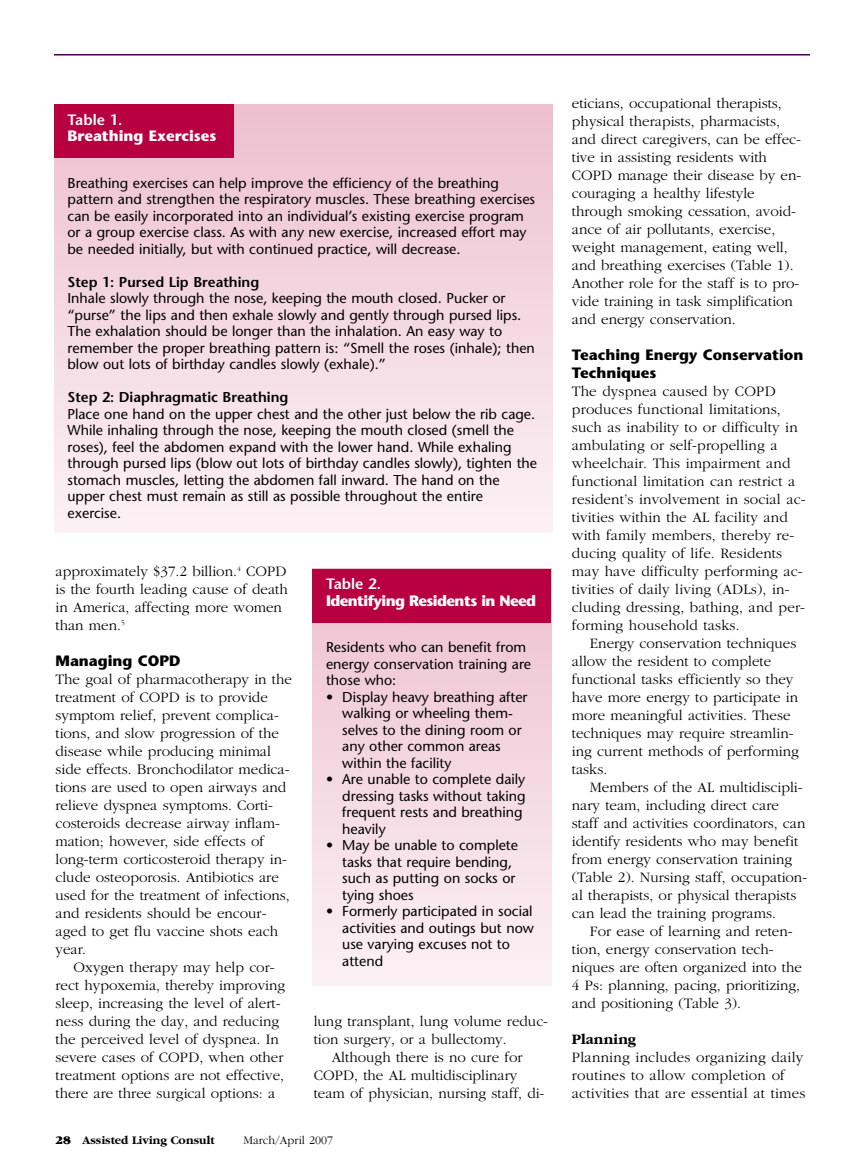
<style>
.page{position:relative;width:864px;height:1175px;background:#fff}
.page>*{position:absolute;margin:0;border:0;box-sizing:border-box;transform-origin:0 0}
.t1{font:300 15px/18px "Garamond";color:#000}
.t2{font:700 15px/18px "Stone Sans";color:#000}
.t3{font:700 15px "Stone Sans";letter-spacing:-.04em;color:#fff}
.t4{font:700 15px "Stone Sans";color:#fff}
.t5{font:600 15px "Stone Sans";color:#fff}
.t6{font:700 15px "Garamond";color:#000}
.t7{font:14.25px/16.5px "Stone Sans";color:#000}
.t8{font:600 14.25px "Stone Sans";color:#000}
.t9{font:700 12px "Garamond";color:#000}
.t10{font:300 12px "Garamond";color:#000}
.s1{font-weight:900}
</style>
<div class="page">
<hr style="left:54px;top:54px;width:756px;height:2px;background:#4a0053">
<div style="left:54px;top:104px;width:498px;height:428px;background:linear-gradient(to bottom,#edbfcf,#fbf1f5)"></div>
<div style="left:54px;top:104px;width:179px;height:54px;background:#b80041"></div>
<svg style="left:313px;top:622px;width:238px;height:364px;background:#f4dbe4"></svg>
<div style="left:313px;top:569px;width:238px;height:53px;background:#b80041"></div>
<p class="t5" style="left:68px;top:114px;width:57px">Table 1.</p>
<p class="t4" style="left:68px;top:130px;width:150px">Breathing Exercises</p>
<p class="t7" style="left:68px;top:176px;width:469px">Breathing exercises can help improve the efficiency of the breathing pattern and strengthen the respiratory muscles. These breathing exercises can be easily incorporated into an individual’s existing exercise program or a group exercise class. As with any new exercise, increased effort may be needed initially, but with continued practice, will decrease.</p>
<p class="t8" style="left:68px;top:276px;width:193px">Step 1: Pursed Lip Breathing</p>
<p class="t7" style="left:68px;top:292px;width:469px">Inhale slowly through the nose, keeping the mouth closed. Pucker or “purse” the lips and then exhale slowly and gently through pursed lips.<br>The exhalation should be longer than the inhalation. An easy way to remember the proper breathing pattern is: “Smell the roses (inhale); then blow out lots of birthday candles slowly (exhale).”</p>
<p class="t8" style="left:68px;top:392px;width:222px">Step 2: Diaphragmatic Breathing</p>
<p class="t7" style="left:68px;top:407px;width:471px">Place one hand on the upper chest and the other just below the rib cage.<br>While inhaling through the nose, keeping the mouth closed (smell the roses), feel the abdomen expand with the lower hand. While exhaling through pursed lips (blow out lots of birthday candles slowly), tighten the stomach muscles, letting the abdomen fall inward. The hand on the upper chest must remain as still as possible throughout the entire exercise.</p>
<p class="t1" style="left:56px;top:562px;width:234px">approximately $37.2 billion.<sup>4</sup> COPD is the fourth leading cause of death in America, affecting more women than men.<sup>5</sup></p>
<p class="t2" style="left:56px;top:653px;width:126px">Managing COPD</p>
<p class="t1" style="left:55px;top:670px;width:238px">The goal of pharmacotherapy in the treatment of COPD is to provide symptom relief, prevent complica&shy;tions, and slow progression of the disease while producing minimal side effects. Bronchodilator medica&shy;tions are used to open airways and relieve dyspnea symptoms. Corti&shy;costeroids decrease airway inflam&shy;mation; however, side effects of long-term corticosteroid therapy in&shy;clude osteoporosis. Antibiotics are used for the treatment of infections, and residents should be encour&shy;aged to get flu vaccine shots each year.</p>
<p class="t1" style="left:56px;top:958px;width:231px;text-indent:18px">Oxygen therapy may help cor&shy;rect hypoxemia, thereby improving sleep, increasing the level of alert&shy;ness during the day, and reducing the perceived level of dyspnea. In severe cases of COPD, when other treatment options are not effective, there are three surgical options: a</p>
<p class="t5" style="left:326px;top:578px;width:57px">Table 2.</p>
<p class="t3" style="left:326px;top:594px;width:212px">Identifying Residents in Need</p>
<p class="t7" style="left:326px;top:640px;width:207px">Residents who can benefit from energy conservation training are those who:</p>
<p class="t7" style="left:342px;top:690px;width:187px;text-indent:-16px">• Display heavy breathing after walking or wheeling them&shy;selves to the dining room or any other common areas within the facility</p>
<p class="t7" style="left:342px;top:772px;width:185px;text-indent:-16px">• Are unable to complete daily dressing tasks without taking frequent rests and breathing heavily</p>
<p class="t7" style="left:342px;top:838px;width:177px;text-indent:-16px">• May be unable to complete tasks that require bending, such as putting on socks or tying shoes</p>
<p class="t7" style="left:342px;top:904px;width:193px;text-indent:-16px">• Formerly participated in social activities and outings but now use varying excuses not to attend</p>
<p class="t1" style="left:314px;top:1012px;width:236px">lung transplant, lung volume reduc-</p>
<p class="t1" style="left:314px;top:1030px;width:195px">tion surgery, or a bullectomy.</p>
<p class="t1" style="left:332px;top:1048px;width:192px">Although there is no cure for</p>
<p class="t1" style="left:314px;top:1066px;width:205px">COPD, the AL multidisciplinary</p>
<p class="t1" style="left:314px;top:1084px;width:232px">team of physician, nursing staff, di-</p>
<p class="t9" style="left:56px;top:1132px;width:160px"><span class="s1">28</span> Assisted Living Consult</p>
<p class="t10" style="left:243px;top:1132px;width:91px">March/April 2007</p>
<p class="t1" style="left:572px;top:94px;width:231px">eticians, occupational therapists, physical therapists, pharmacists, and direct caregivers, can be effec&shy;tive in assisting residents with COPD manage their disease by en&shy;couraging a healthy lifestyle through smoking cessation, avoid&shy;ance of air pollutants, exercise, weight management, eating well, and breathing exercises (Table 1).<br>Another role for the staff is to pro&shy;vide training in task simplification and energy conservation.</p>
<p class="t2" style="left:572px;top:347px;width:233px">Teaching Energy Conservation<br>Techniques</p>
<p class="t1" style="left:572px;top:382px;width:235px">The dyspnea caused by COPD produces functional limitations, such as inability to or difficulty in ambulating or self-propelling a wheelchair. This impairment and functional limitation can restrict a resident’s involvement in social ac&shy;tivities within the AL facility and with family members, thereby re&shy;ducing quality of life. Residents may have difficulty performing ac&shy;tivities of daily living (ADLs), in&shy;cluding dressing, bathing, and per&shy;forming household tasks.</p>
<p class="t1" style="left:572px;top:634px;width:228px;text-indent:18px">Energy conservation techniques allow the resident to complete functional tasks efficiently so they have more energy to participate in more meaningful activities. These techniques may require streamlin&shy;ing current methods of performing tasks.</p>
<p class="t1" style="left:572px;top:778px;width:237px;text-indent:18px">Members of the AL multidiscipli&shy;nary team, including direct care staff and activities coordinators, can identify residents who may benefit from energy conservation training (Table 2). Nursing staff, occupation&shy;al therapists, or physical therapists can lead the training programs.</p>
<p class="t1" style="left:572px;top:922px;width:232px;text-indent:18px">For ease of learning and reten&shy;tion, energy conservation tech&shy;niques are often organized into the 4 Ps: planning, pacing, prioritizing, and positioning (Table 3).</p>
<p class="t6" style="left:572px;top:1030px;width:66px">Planning</p>
<p class="t1" style="left:572px;top:1048px;width:235px">Planning includes organizing daily routines to allow completion of activities that are essential at times</p>
</div>
